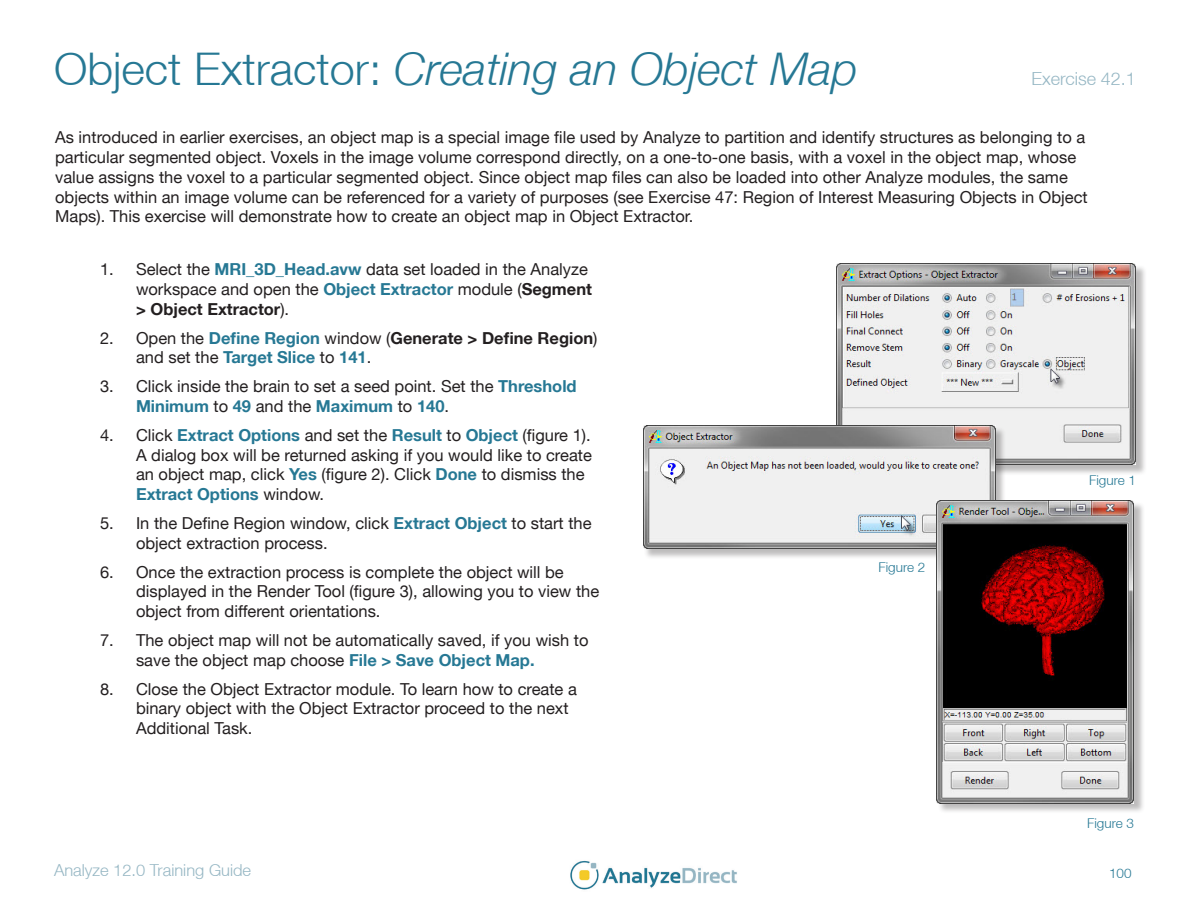
<style>
.page{position:relative;width:1188px;height:918px;background:#fff}
.page>*{position:absolute;margin:0;border:0;box-sizing:border-box;transform-origin:0 0}
.Section_Title_Addtl{font:italic 300 45px "Helvetica Neue LT";color:#267894}
.Section_Title_exerci{font:300 18px "Helvetica Neue LT";color:#96b7c4}
.Intro_Paragraph{font:16.5px/19.8px "Helvetica Neue LT";color:#231f20}
.t1{font:300 16.5px "Helvetica Neue LT";color:#96b7c4}
.figures{font:300 13.5px "Helvetica Neue LT";color:#267894}
.s1{font-style:normal}
.s2{font-weight:700;color:#267894}
.s3{font-weight:700}
</style>
<div class="page">
<img style="left:570px;top:860px;width:167px;height:30px">
<div style="left:837px;top:264px;width:310px;height:212px;background:#231f20;opacity:.3"></div>
<img style="left:836px;top:263px;width:300px;height:202px">
<div style="left:644px;top:427px;width:362px;height:133px;background:#231f20;opacity:.3"></div>
<img style="left:643px;top:425px;width:352px;height:124px">
<div style="left:938px;top:502px;width:207px;height:312px;background:#231f20;opacity:.3"></div>
<img style="left:937px;top:500px;width:197px;height:303px">
<p class="Section_Title_Addtl" style="left:54px;top:42px;width:805px"><span class="s1">Object Extractor:</span> Creating an Object Map</p>
<p class="Section_Title_exerci" style="left:1031px;top:68px;width:106px">Exercise 42.1</p>
<p class="Intro_Paragraph" style="left:55px;top:127px;width:1034px">As introduced in earlier exercises, an object map is a special image file used by Analyze to partition and identify structures as belonging to a particular segmented object. Voxels in the image volume correspond directly, on a one-to-one basis, with a voxel in the object map, whose value assigns the voxel to a particular segmented object. Since object map files can also be loaded into other Analyze modules, the same objects within an image volume can be referenced for a variety of purposes (see Exercise 47: Region of Interest Measuring Objects in Object Maps). This exercise will demonstrate how to create an object map in Object Extractor.</p>
<p class="Intro_Paragraph" style="left:136px;top:259px;width:457px;text-indent:-36px">1. Select the <span class="s2">MRI_3D_Head.avw</span> data set loaded in the Analyze workspace and open the <span class="s2">Object Extractor</span> module (<span class="s3">Segment &gt; Object Extractor</span>).</p>
<p class="Intro_Paragraph" style="left:136px;top:328px;width:463px;text-indent:-36px">2. Open the <span class="s2">Define Region</span> window (<span class="s3">Generate &gt; Define Region</span>) and set the <span class="s2">Target Slice</span> to <span class="s2">141</span>.</p>
<p class="Intro_Paragraph" style="left:136px;top:376px;width:442px;text-indent:-36px">3. Click inside the brain to set a seed point. Set the <span class="s2">Threshold<br>Minimum</span> to <span class="s2">49</span> and the <span class="s2">Maximum</span> to <span class="s2">140</span>.</p>
<p class="Intro_Paragraph" style="left:136px;top:425px;width:457px;text-indent:-36px">4. Click <span class="s2">Extract Options</span> and set the <span class="s2">Result</span> to <span class="s2">Object</span> (figure 1).<br>A dialog box will be returned asking if you would like to create an object map, click <span class="s2">Yes</span> (figure 2). Click <span class="s2">Done</span> to dismiss the <span class="s2">Extract Options</span> window.</p>
<p class="Intro_Paragraph" style="left:136px;top:513px;width:457px;text-indent:-36px">5. In the Define Region window, click <span class="s2">Extract Object</span> to start the object extraction process.</p>
<p class="Intro_Paragraph" style="left:136px;top:562px;width:465px;text-indent:-36px">6. Once the extraction process is complete the object will be displayed in the Render Tool (figure 3), allowing you to view the object from different orientations.</p>
<p class="Intro_Paragraph" style="left:136px;top:630px;width:454px;text-indent:-36px">7. The object map will not be automatically saved, if you wish to save the object map choose <span class="s2">File &gt; Save Object Map.</span></p>
<p class="Intro_Paragraph" style="left:136px;top:679px;width:442px;text-indent:-36px">8. Close the Object Extractor module. To learn how to create a binary object with the Object Extractor proceed to the next<br>Additional Task.</p>
<p class="figures" style="left:1089px;top:472px;width:48px">Figure 1</p>
<p class="figures" style="left:879px;top:559px;width:48px">Figure 2</p>
<p class="figures" style="left:1087px;top:815px;width:48px">Figure 3</p>
<p class="t1" style="left:54px;top:860px;width:199px">Analyze 12.0 Training Guide</p>
<p class="figures" style="left:1109px;top:865px;width:24px">100</p>
</div>
